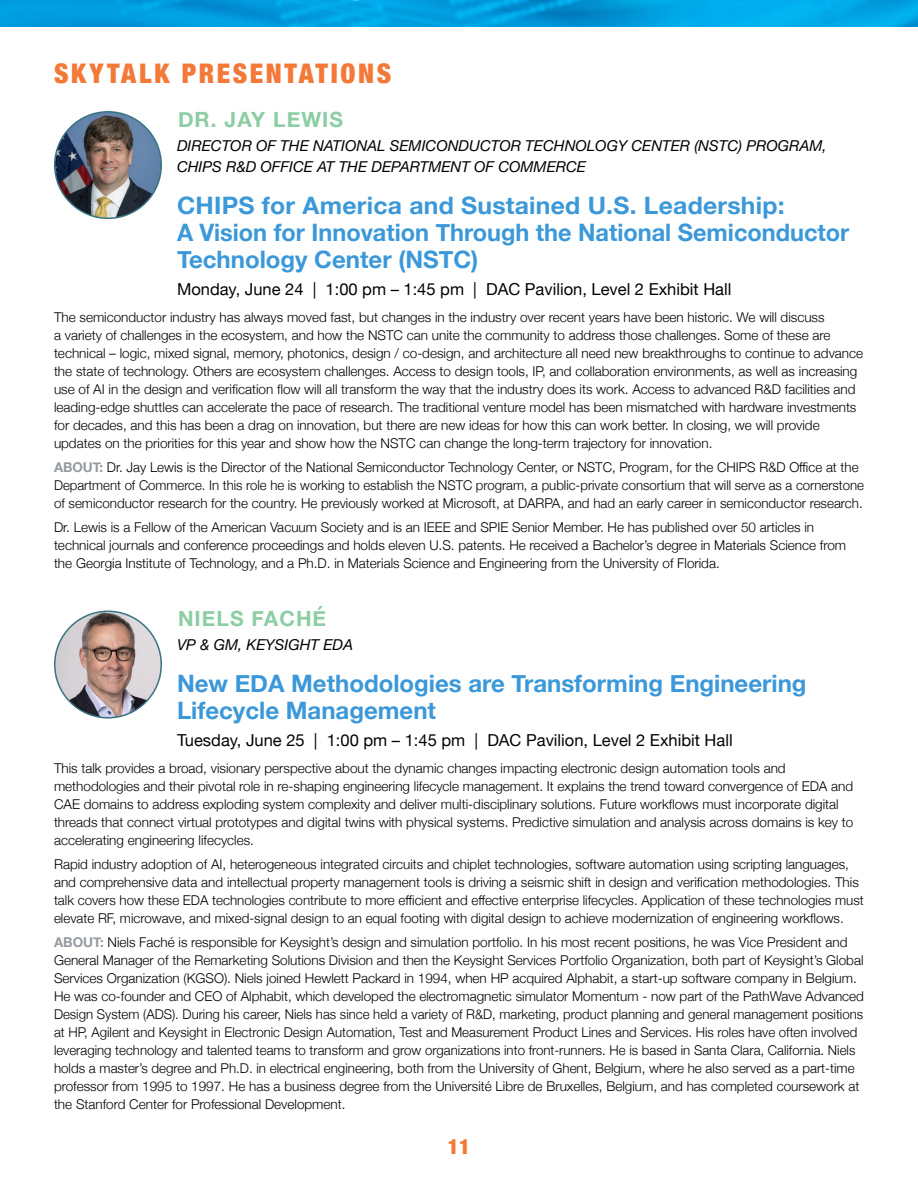
<style>
.page{position:relative;width:918px;height:1188px;background:#fff}
.page>*{position:absolute;margin:0;border:0;box-sizing:border-box;transform-origin:0 0}
.t1{font:900 condensed 27px "Helvetica Neue";letter-spacing:.095em;color:#f47837}
.t2{font:700 24px/27px "Helvetica Neue";color:#3b98d9}
.t3{font:700 21px "Helvetica Neue";letter-spacing:.05em;color:#8ccda3}
.t4{font:900 condensed 21px "Helvetica Neue";color:#f47837}
.t5{font:16.5px "Helvetica Neue";color:#030303}
.t6{font:italic 15px/21px "Helvetica Neue";color:#000}
.t7{font:300 13.5px/18px "Helvetica Neue";color:#000}
.s1{font-weight:700;color:#939aa0}
</style>
<div class="page">
<img style="left:0;top:0;width:918px;height:27px">
<img style="left:55px;top:112px;width:106px;height:106px;border-radius:53px">
<div style="left:54px;top:111px;width:108px;height:108px;border:2px solid #377382;border-radius:50%"></div>
<img style="left:55px;top:611px;width:106px;height:107px;border-radius:52px">
<div style="left:54px;top:611px;width:108px;height:108px;border:2px solid #377382;border-radius:50%"></div>
<h1 class="t1" style="left:54px;top:51px;width:339px">SKYTALK PRESENTATIONS</h1>
<h3 class="t3" style="left:178px;top:103px;width:167px">DR. JAY LEWIS</h3>
<p class="t6" style="left:177px;top:136px;width:651px">DIRECTOR OF THE NATIONAL SEMICONDUCTOR TECHNOLOGY CENTER (NSTC) PROGRAM,<br>CHIPS R&amp;D OFFICE AT THE DEPARTMENT OF COMMERCE</p>
<h2 class="t2" style="left:177px;top:193px;width:674px">CHIPS for America and Sustained U.S. Leadership:<br>A Vision for Innovation Through the National Semiconductor<br>Technology Center (NSTC)</h2>
<p class="t5" style="left:177px;top:277px;width:556px">Monday, June 24 | 1:00 pm – 1:45 pm | DAC Pavilion, Level 2 Exhibit Hall</p>
<p class="t7" style="left:54px;top:307px;width:811px">The semiconductor industry has always moved fast, but changes in the industry over recent years have been historic. We will discuss<br>a variety of challenges in the ecosystem, and how the NSTC can unite the community to address those challenges. Some of these are technical – logic, mixed signal, memory, photonics, design / co-design, and architecture all need new breakthroughs to continue to advance the state of technology. Others are ecosystem challenges. Access to design tools, IP, and collaboration environments, as well as increasing use of AI in the design and verification flow will all transform the way that the industry does its work. Access to advanced R&amp;D facilities and leading-edge shuttles can accelerate the pace of research. The traditional venture model has been mismatched with hardware investments for decades, and this has been a drag on innovation, but there are new ideas for how this can work better. In closing, we will provide updates on the priorities for this year and show how the NSTC can change the long-term trajectory for innovation.</p>
<p class="t7" style="left:54px;top:457px;width:812px"><span class="s1">ABOUT:</span> Dr. Jay Lewis is the Director of the National Semiconductor Technology Center, or NSTC, Program, for the CHIPS R&amp;D Office at the<br>Department of Commerce. In this role he is working to establish the NSTC program, a public-private consortium that will serve as a cornerstone of semiconductor research for the country. He previously worked at Microsoft, at DARPA, and had an early career in semiconductor research.</p>
<p class="t7" style="left:54px;top:517px;width:794px">Dr. Lewis is a Fellow of the American Vacuum Society and is an IEEE and SPIE Senior Member. He has published over 50 articles in technical journals and conference proceedings and holds eleven U.S. patents. He received a Bachelor’s degree in Materials Science from the Georgia Institute of Technology, and a Ph.D. in Materials Science and Engineering from the University of Florida.</p>
<h3 class="t3" style="left:178px;top:603px;width:150px">NIELS FACHÉ</h3>
<p class="t6" style="left:177px;top:636px;width:178px">VP &amp; GM, KEYSIGHT EDA</p>
<h2 class="t2" style="left:177px;top:671px;width:631px">New EDA Methodologies are Transforming Engineering<br>Lifecycle Management</h2>
<p class="t5" style="left:177px;top:729px;width:557px">Tuesday, June 25 | 1:00 pm – 1:45 pm | DAC Pavilion, Level 2 Exhibit Hall</p>
<p class="t7" style="left:54px;top:759px;width:801px">This talk provides a broad, visionary perspective about the dynamic changes impacting electronic design automation tools and methodologies and their pivotal role in re-shaping engineering lifecycle management. It explains the trend toward convergence of EDA and CAE domains to address exploding system complexity and deliver multi-disciplinary solutions. Future workflows must incorporate digital threads that connect virtual prototypes and digital twins with physical systems. Predictive simulation and analysis across domains is key to accelerating engineering lifecycles.</p>
<p class="t7" style="left:54px;top:855px;width:811px">Rapid industry adoption of AI, heterogeneous integrated circuits and chiplet technologies, software automation using scripting languages, and comprehensive data and intellectual property management tools is driving a seismic shift in design and verification methodologies. This talk covers how these EDA technologies contribute to more efficient and effective enterprise lifecycles. Application of these technologies must elevate RF, microwave, and mixed-signal design to an equal footing with digital design to achieve modernization of engineering workflows.</p>
<p class="t7" style="left:54px;top:933px;width:812px"><span class="s1">ABOUT:</span> Niels Faché is responsible for Keysight’s design and simulation portfolio. In his most recent positions, he was Vice President and General Manager of the Remarketing Solutions Division and then the Keysight Services Portfolio Organization, both part of Keysight’s Global Services Organization (KGSO). Niels joined Hewlett Packard in 1994, when HP acquired Alphabit, a start-up software company in Belgium.<br>He was co-founder and CEO of Alphabit, which developed the electromagnetic simulator Momentum - now part of the PathWave Advanced Design System (ADS). During his career, Niels has since held a variety of R&amp;D, marketing, product planning and general management positions at HP, Agilent and Keysight in Electronic Design Automation, Test and Measurement Product Lines and Services. His roles have often involved leveraging technology and talented teams to transform and grow organizations into front-runners. He is based in Santa Clara, California. Niels holds a master’s degree and Ph.D. in electrical engineering, both from the University of Ghent, Belgium, where he also served as a part-time professor from 1995 to 1997. He has a business degree from the Université Libre de Bruxelles, Belgium, and has completed coursework at the Stanford Center for Professional Development.</p>
<h3 class="t4" style="left:448px;top:1130px;width:24px">11</h3>
</div>
